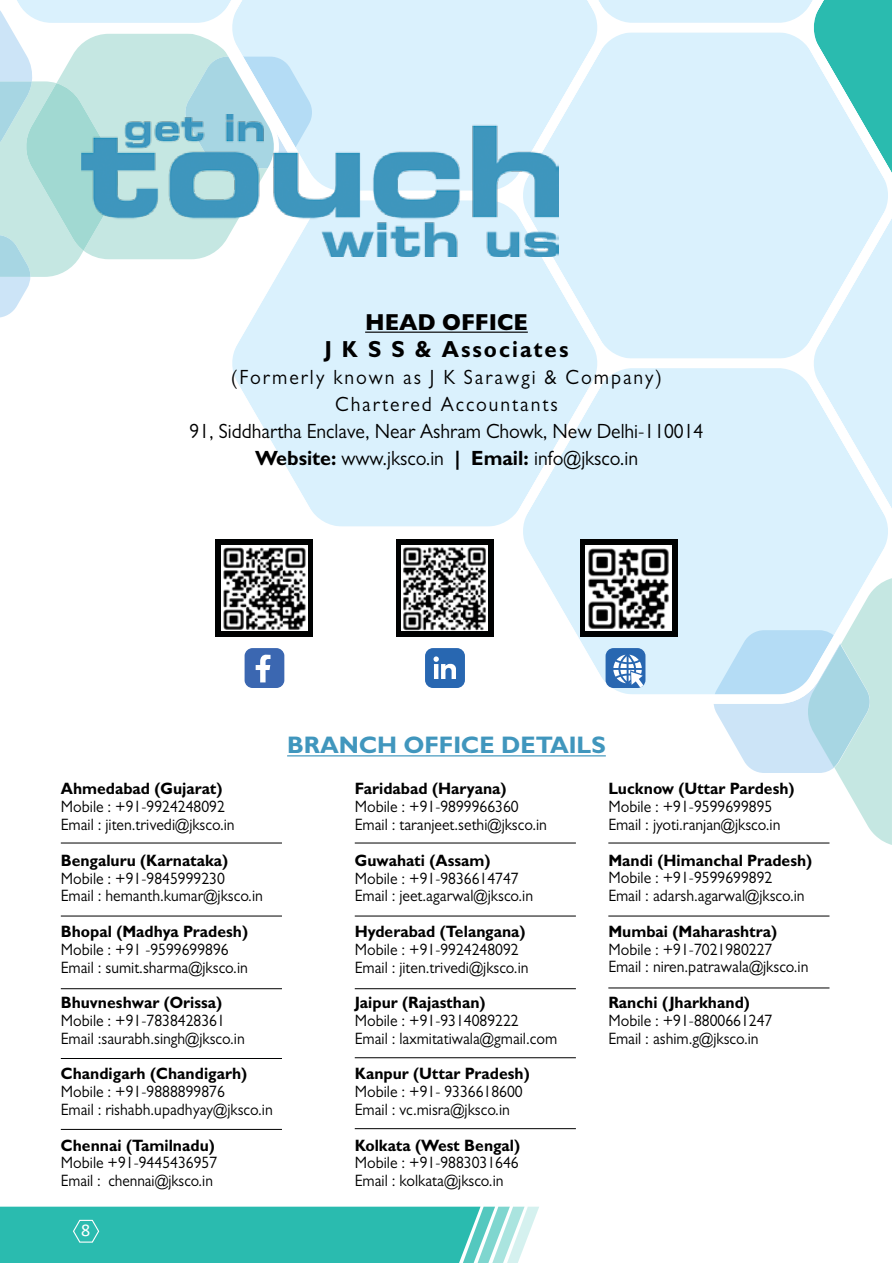
<style>
.page{position:relative;width:893px;height:1263px;background:#fff}
.page>*{position:absolute;margin:0;border:0;box-sizing:border-box;transform-origin:0 0}
.t1{font:700 24px "Gill Sans";color:#4096bd}
.t2{font:700 23.25px "Gill Sans";letter-spacing:.09em;color:#000;scale:.95 1}
.t3{font:800 23.25px "Gill Sans";color:#000;scale:.95 1}
.t4{font:20.7px/27px "Gill Sans";color:#000;text-align:center;scale:.95 1}
.t5{font:18px "Calibri";color:#fff}
.t6{font:16.5px/17.9px "Gill Sans";color:#000;scale:.95 1}
.t7{font:700 16.5px "Gill Sans";color:#000;scale:.95 1}
.s1{font-weight:700}
</style>
<div class="page">
<svg style="left:713px;top:704px;width:179px;height:141px"></svg>
<svg style="left:523px;top:536px;width:369px;height:168px;fill:#daf1fd"></svg>
<svg style="left:232px;top:257px;width:279px;height:270px;background:#ddf2fc"></svg>
<svg style="left:511px;top:0;width:381px;height:536px;background:#d4eff9"></svg>
<div style="left:318px;top:0;width:291px;height:200px;background:#daf1fd"></div>
<svg style="left:0;top:0;width:318px;height:318px"></svg>
<svg style="left:0;top:1207px;width:539px;height:56px;background:#3bc0b5"></svg>
<img style="left:81px;top:115px;width:477px;height:142px">
<div style="left:216px;top:539px;width:97px;height:98px;background:#000101"></div>
<div style="left:396px;top:539px;width:98px;height:98px;background:#000101"></div>
<svg style="left:245px;top:648px;width:39px;height:40px;background:#5b80bd"></svg>
<img style="left:221px;top:545px;width:86px;height:86px">
<div style="left:425px;top:648px;width:40px;height:40px;background:#2867b1;border-radius:8px"></div>
<svg style="left:433px;top:656px;width:23px;height:23px"></svg>
<img style="left:402px;top:545px;width:86px;height:86px">
<div style="left:580px;top:539px;width:97px;height:98px;background:#000101"></div>
<img style="left:585px;top:545px;width:86px;height:86px">
<div style="left:606px;top:648px;width:39px;height:40px;background:#2867b1;border-radius:8px"></div>
<svg style="left:613px;top:655px;width:31px;height:33px"></svg>
<hr style="left:287px;top:755px;width:319px;height:1px;background:#4096bd">
<hr style="left:365px;top:332px;width:163px;height:1px;background:#000">
<hr style="left:61px;top:1129px;width:221px;height:1px;background:#000101">
<hr style="left:61px;top:1058px;width:221px;height:1px;background:#000101">
<hr style="left:61px;top:988px;width:221px;height:1px;background:#000101">
<hr style="left:61px;top:916px;width:221px;height:1px;background:#000101">
<hr style="left:355px;top:916px;width:221px;height:1px;background:#000101">
<hr style="left:355px;top:988px;width:221px;height:1px;background:#000101">
<hr style="left:355px;top:1057px;width:221px;height:1px;background:#000101">
<hr style="left:355px;top:1128px;width:221px;height:1px;background:#000101">
<hr style="left:608px;top:916px;width:221px;height:1px;background:#000101">
<hr style="left:608px;top:987px;width:221px;height:1px;background:#000101">
<hr style="left:61px;top:843px;width:221px;height:1px;background:#000101">
<hr style="left:355px;top:843px;width:221px;height:1px;background:#000101">
<hr style="left:608px;top:843px;width:221px;height:1px;background:#000101">
<h2 class="t3" style="left:365px;top:308px;width:173px">HEAD OFFICE</h2>
<h2 class="t2" style="left:324px;top:335px;width:258px">J K S S &amp; Associates</h2>
<p class="t4" style="left:190px;top:363px;width:542px">(Formerly known as J K Sarawgi &amp; Company)<br>Chartered Accountants<br>91, Siddhartha Enclave, Near Ashram Chowk, New Delhi-110014<br><span class="s1">Website:</span> www.jksco.in <span class="s1">| Email:</span> info@jksco.in</p>
<p class="t7" style="left:61px;top:779px;width:172px">Ahmedabad (Gujarat)</p>
<p class="t6" style="left:61px;top:798px;width:184px">Mobile : +91-9924248092<br>Email : jiten.trivedi@jksco.in</p>
<p class="t7" style="left:61px;top:850px;width:178px">Bengaluru (Karnataka)</p>
<p class="t6" style="left:61px;top:869px;width:214px">Mobile : +91-9845999230<br>Email : hemanth.kumar@jksco.in</p>
<p class="t7" style="left:61px;top:921px;width:199px">Bhopal (Madhya Pradesh)</p>
<p class="t6" style="left:61px;top:940px;width:198px">Mobile : +91 -9599699896<br>Email : sumit.sharma@jksco.in</p>
<p class="t7" style="left:61px;top:992px;width:171px">Bhuvneshwar (Orissa)</p>
<p class="t6" style="left:61px;top:1011px;width:195px">Mobile : +91-7838428361<br>Email :saurabh.singh@jksco.in</p>
<p class="t7" style="left:61px;top:1063px;width:198px">Chandigarh (Chandigarh)</p>
<p class="t6" style="left:61px;top:1083px;width:225px">Mobile : +91-9888899876<br>Email : rishabh.upadhyay@jksco.in</p>
<p class="t7" style="left:61px;top:1135px;width:164px">Chennai (Tamilnadu)</p>
<p class="t6" style="left:61px;top:1154px;width:166px">Mobile +91-9445436957<br>Email : chennai@jksco.in</p>
<p class="t5" style="left:81px;top:1217px;width:11px">8</p>
<h1 class="t1" style="left:287px;top:730px;width:320px">BRANCH OFFICE DETAILS</h1>
<p class="t7" style="left:355px;top:779px;width:161px">Faridabad (Haryana)</p>
<p class="t6" style="left:355px;top:798px;width:204px">Mobile : +91-9899966360<br>Email : taranjeet.sethi@jksco.in</p>
<p class="t7" style="left:355px;top:850px;width:144px">Guwahati (Assam)</p>
<p class="t6" style="left:355px;top:869px;width:189px">Mobile : +91-9836614747<br>Email : jeet.agarwal@jksco.in</p>
<p class="t7" style="left:355px;top:921px;width:181px">Hyderabad (Telangana)</p>
<p class="t6" style="left:355px;top:940px;width:184px">Mobile : +91-9924248092<br>Email : jiten.trivedi@jksco.in</p>
<p class="t7" style="left:355px;top:992px;width:139px">Jaipur (Rajasthan)</p>
<p class="t6" style="left:355px;top:1011px;width:215px">Mobile : +91-9314089222<br>Email : laxmitatiwala@gmail.com</p>
<p class="t7" style="left:355px;top:1063px;width:186px">Kanpur (Uttar Pradesh)</p>
<p class="t6" style="left:355px;top:1083px;width:178px">Mobile : +91- 9336618600<br>Email : vc.misra@jksco.in</p>
<p class="t7" style="left:355px;top:1135px;width:176px">Kolkata (West Bengal)</p>
<p class="t6" style="left:355px;top:1154px;width:174px">Mobile : +91-9883031646<br>Email : kolkata@jksco.in</p>
<p class="t7" style="left:608px;top:779px;width:198px">Lucknow (Uttar Pardesh)</p>
<p class="t6" style="left:608px;top:798px;width:183px">Mobile : +91-9599699895<br>Email : jyoti.ranjan@jksco.in</p>
<p class="t7" style="left:608px;top:850px;width:216px">Mandi (Himanchal Pradesh)</p>
<p class="t6" style="left:608px;top:869px;width:208px">Mobile : +91-9599699892<br>Email : adarsh.agarwal@jksco.in</p>
<p class="t7" style="left:608px;top:921px;width:179px">Mumbai (Maharashtra)</p>
<p class="t6" style="left:608px;top:940px;width:212px">Mobile : +91-7021980227<br>Email : niren.patrawala@jksco.in</p>
<p class="t7" style="left:608px;top:992px;width:150px">Ranchi (Jharkhand)</p>
<p class="t6" style="left:608px;top:1011px;width:174px">Mobile : +91-8800661247<br>Email : ashim.g@jksco.in</p>
</div>
